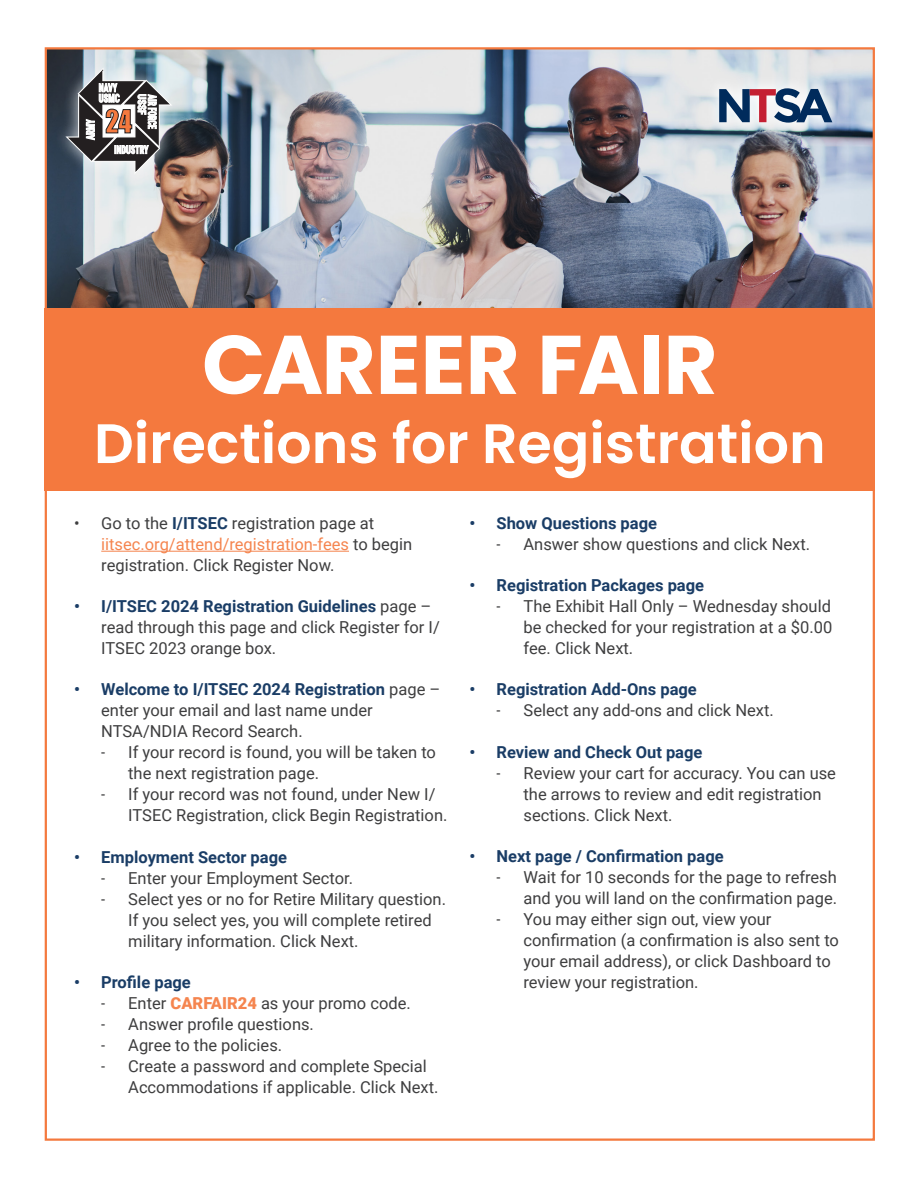
<style>
.page{position:relative;width:918px;height:1188px;background:#fff}
.page>*{position:absolute;margin:0;border:0;box-sizing:border-box;transform-origin:0 0}
.t1{font:700 83.1px "Poppins";color:#fff}
.t2{font:600 55.5px "Poppins";color:#fff}
.t3{font:16.5px/21px "Roboto";color:#3e3e3f}
.t4{font:700 16.5px "Roboto";color:#1a3d66}
.s1{font-weight:700;color:#1a3d66}
.s2{color:#f5854f}
.s3{font-family:"Roboto Condensed"}
.s4{font-weight:900;color:#f5854f}
</style>
<div class="page">
<img style="left:48px;top:50px;width:824px;height:259px">
<div style="left:45px;top:309px;width:830px;height:182px;background:#f4793e"></div>
<svg style="left:704px;top:74px;width:142px;height:63px;background:#bac5cf"></svg>
<svg style="left:719px;top:89px;width:113px;height:33px"></svg>
<div style="left:53px;top:55px;width:132px;height:132px;background:#fff;opacity:.75"></div>
<svg style="left:65px;top:68px;width:107px;height:107px"></svg>
<hr style="left:101px;top:551px;width:248px;height:1px;background:#f5854f">
<p class="t1" style="left:202px;top:317px;width:517px">CAREER FAIR</p>
<p class="t2" style="left:94px;top:411px;width:733px">Directions for Registration</p>
<p class="t3" style="left:101px;top:512px;width:312px;text-indent:-27px">• Go to the <span class="s1">I/ITSEC</span> registration page at <span class="s2">iitsec.org/attend/registration-fees</span> to begin registration. Click Register Now.</p>
<p class="t3" style="left:101px;top:595px;width:340px;text-indent:-27px"><span class="s1">• I/ITSEC 2024 Registration Guidelines</span> page – read through this page and click Register for I/<br>ITSEC 2023 orange box.</p>
<p class="t3" style="left:101px;top:679px;width:341px;text-indent:-27px"><span class="s1">• Welcome to I/ITSEC 2024 Registration</span> page – enter your email and last name under<br>NTSA/NDIA Record Search.</p>
<p class="t3" style="left:128px;top:742px;width:309px;text-indent:-27px"><span class="s3">-</span> If your record is found, you will be taken to the next registration page.</p>
<p class="t3" style="left:128px;top:784px;width:321px;text-indent:-27px"><span class="s3">-</span> If your record was not found, under New I/<br>ITSEC Registration, click Begin Registration.</p>
<p class="t4" style="left:74px;top:845px;width:214px">• Employment Sector page</p>
<p class="t3" style="left:101px;top:867px;width:253px"><span class="s3">-</span> Enter your Employment Sector.</p>
<p class="t3" style="left:128px;top:888px;width:319px;text-indent:-27px"><span class="s3">-</span> Select yes or no for Retire Military question.<br>If you select yes, you will complete retired military information. Click Next.</p>
<p class="t4" style="left:74px;top:971px;width:118px">• Profile page</p>
<p class="t3" style="left:101px;top:992px;width:311px"><span class="s3">-</span> Enter <span class="s4">CARFAIR24</span> as your promo code.</p>
<p class="t3" style="left:101px;top:1013px;width:214px"><span class="s3">-</span> Answer profile questions.</p>
<p class="t3" style="left:101px;top:1034px;width:182px"><span class="s3">-</span> Agree to the policies.</p>
<p class="t3" style="left:128px;top:1055px;width:312px;text-indent:-27px"><span class="s3">-</span> Create a password and complete Special<br>Accommodations if applicable. Click Next.</p>
<p class="t4" style="left:470px;top:512px;width:189px">• Show Questions page</p>
<p class="t3" style="left:497px;top:533px;width:315px"><span class="s3">-</span> Answer show questions and click Next.</p>
<p class="t4" style="left:470px;top:574px;width:236px">• Registration Packages page</p>
<p class="t3" style="left:524px;top:595px;width:310px;text-align:justify;text-indent:-27px"><span class="s3">-</span> The Exhibit Hall Only – Wednesday should be checked for your registration at a $0.00 fee. Click Next.</p>
<p class="t4" style="left:470px;top:678px;width:229px">• Registration Add-Ons page</p>
<p class="t3" style="left:497px;top:700px;width:279px"><span class="s3">-</span> Select any add-ons and click Next.</p>
<p class="t4" style="left:470px;top:740px;width:234px">• Review and Check Out page</p>
<p class="t3" style="left:524px;top:762px;width:314px;text-indent:-27px"><span class="s3">-</span> Review your cart for accuracy. You can use the arrows to review and edit registration sections. Click Next.</p>
<p class="t4" style="left:470px;top:845px;width:256px">• Next page / Confirmation page</p>
<p class="t3" style="left:497px;top:866px;width:342px;text-align:right"><span class="s3">-</span> Wait for 10 seconds for the page to refresh and you will land on the confirmation page.</p>
<p class="t3" style="left:524px;top:908px;width:317px;text-indent:-27px"><span class="s3">-</span> You may either sign out, view your confirmation (a confirmation is also sent to your email address), or click Dashboard to review your registration.</p>
</div>
